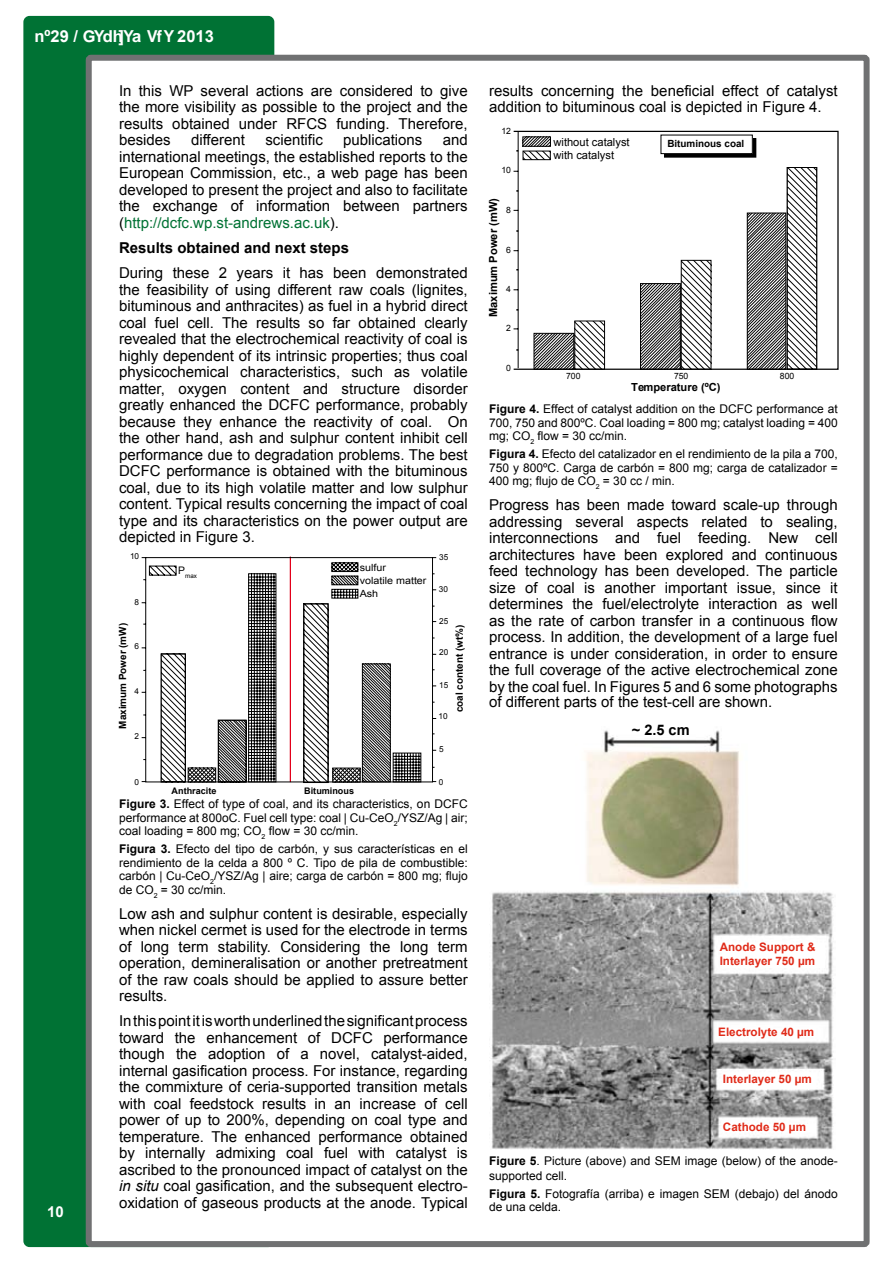
<style>
.page{position:relative;width:893px;height:1263px;background:#fff}
.page>*{position:absolute;margin:0;border:0;box-sizing:border-box;transform-origin:0 0}
.t1{font:700 16.5px "Arial";color:#fff}
.t2{font:15px/16.5px "Arial";color:#000;text-align:justify}
.t3{font:700 15px "Arial";color:#000}
.t4{font:700 15px "Arial";color:#fff}
.t5{font:700 14.55px "Arial";color:#000}
.t6{font:12px/13.5px "Arial";color:#000;text-align:justify}
.t7{font:700 11.7px/14px "Arial";color:#e02b19}
.t8{font:700 11.1px "Arial";color:#000}
.t9{font:11.1px "Arial";color:#000}
.t10{font:700 9.9px "Arial";color:#000}
.t11{font:9.9px/13.2px "Arial";color:#000;scale:1.08 1}
.t12{font:700 9px "Arial";color:#000}
.t13{font:8.7px "Arial";color:#000}
.t14{font:8.25px "Arial";color:#000}
.t15{font:6.3px "Arial";color:#000}
.s1{color:#007234}
.s2{font-weight:700}
.s3{font-style:italic}
</style>
<div class="page">
<div style="left:26px;top:19px;width:245px;height:1225px;background:#007234;border-radius:3px"></div>
<div style="left:23px;top:16px;width:251px;height:1231px;border:6px solid #007234;border-radius:3px"></div>
<div style="left:89px;top:58px;width:778px;height:1186px;background:#fff;border-radius:2px"></div>
<div style="left:86px;top:55px;width:784px;height:1192px;border:6px solid #707172;border-radius:2px"></div>
<svg style="left:141px;top:557px;width:296px;height:226px"></svg>
<svg style="left:149px;top:562px;width:272px;height:221px"></svg>
<div style="left:393px;top:753px;width:28px;height:29px;border:1px solid #000"></div>
<div style="left:664px;top:139px;width:92px;height:18px;background:#000"></div>
<div style="left:661px;top:135px;width:91px;height:19px;background:#fff"></div>
<div style="left:661px;top:135px;width:92px;height:19px;border:1px solid #000"></div>
<div style="left:522px;top:137px;width:29px;height:10px;border:1px solid #000"></div>
<svg style="left:747px;top:167px;width:68px;height:201px"></svg>
<div style="left:787px;top:167px;width:30px;height:202px;border:1px solid #000"></div>
<svg style="left:640px;top:260px;width:69px;height:108px"></svg>
<div style="left:681px;top:260px;width:30px;height:109px;border:1px solid #000"></div>
<svg style="left:534px;top:323px;width:69px;height:45px"></svg>
<div style="left:574px;top:321px;width:31px;height:48px;border:1px solid #000"></div>
<div style="left:513px;top:131px;width:326px;height:239px;border:1px solid #000"></div>
<hr style="left:518px;top:131px;width:1px;height:237px;background:#000">
<svg style="left:516px;top:137px;width:34px;height:23px"></svg>
<div style="left:523px;top:151px;width:28px;height:9px;border:1px solid #000"></div>
<img style="left:492px;top:730px;width:342px;height:419px">
<p class="t1" style="left:34px;top:25px;width:45px">nº29 /</p>
<p class="t1" style="left:177px;top:25px;width:38px">2013</p>
<p class="t2" style="left:119px;top:83px;width:350px">In this WP several actions are considered to give the more visibility as possible to the project and the results obtained under RFCS funding. Therefore, besides</p>
<p class="t2" style="left:191px;top:132px;width:55px">different</p>
<p class="t2" style="left:265px;top:132px;width:59px">scientific</p>
<p class="t2" style="left:343px;top:132px;width:81px">publications</p>
<p class="t2" style="left:119px;top:132px;width:350px;text-indent:324px">and international meetings, the established reports to the European Commission, etc., a web page has been developed to present the project and also to facilitate the exchange of information between partners (<span class="s1">http://dcfc.wp.st-andrews.ac.uk</span>).</p>
<p class="t3" style="left:119px;top:238px;width:232px">Results obtained and next steps</p>
<p class="t2" style="left:119px;top:265px;width:350px">During these 2 years it has been demonstrated the feasibility of using different raw coals (lignites, bituminous and anthracites) as fuel in a hybrid direct coal fuel cell. The results so far obtained clearly revealed that the electrochemical reactivity of coal is highly dependent of its intrinsic properties; thus coal physicochemical characteristics, such as volatile matter, oxygen content and structure disorder greatly enhanced the DCFC performance, probably because they enhance the reactivity of coal. On the other hand, ash and sulphur content inhibit cell performance due to degradation problems. The best DCFC performance is obtained with the bituminous coal, due to its high volatile matter and low sulphur content. Typical results concerning the impact of coal type and its characteristics on the power output are depicted in Figure 3.</p>
<p class="t14" style="left:130px;top:550px;width:11px">10</p>
<p class="t14" style="left:439px;top:551px;width:11px">35</p>
<p class="t14" style="left:135px;top:597px;width:6px">8</p>
<p class="t15" style="left:178px;top:571px;width:20px"><sup>P</sup>max</p>
<p class="t11" style="left:360px;top:560px;width:63px">sulfur<br>volatile matter<br>Ash</p>
<p class="t14" style="left:439px;top:584px;width:11px">30</p>
<p class="t14" style="left:439px;top:616px;width:11px">25</p>
<p class="t10" style="left:116px;top:729px;width:107px;rotate:-90deg">Maximum Power (mW)</p>
<p class="t10" style="left:453px;top:712px;width:89px;rotate:-90deg">coal content (wt%)</p>
<p class="t14" style="left:135px;top:641px;width:6px">6</p>
<p class="t14" style="left:439px;top:647px;width:11px">20</p>
<p class="t14" style="left:439px;top:680px;width:11px">15</p>
<p class="t14" style="left:135px;top:686px;width:6px">4</p>
<p class="t14" style="left:439px;top:711px;width:11px">10</p>
<p class="t4" style="left:47px;top:1202px;width:18px">10</p>
<p class="t14" style="left:135px;top:731px;width:6px">2</p>
<p class="t14" style="left:135px;top:776px;width:6px">0</p>
<p class="t12" style="left:172px;top:785px;width:46px">Anthracite</p>
<p class="t12" style="left:304px;top:785px;width:51px">Bituminous</p>
<p class="t14" style="left:439px;top:744px;width:6px">5</p>
<p class="t14" style="left:439px;top:776px;width:6px">0</p>
<p class="t6" style="left:119px;top:797px;width:350px"><span class="s2">Figure 3.</span> Effect of type of coal, and its characteristics, on DCFC performance at 800oC. Fuel cell type: coal | Cu-CeO<sub>2</sub>/YSZ/Ag | air; coal loading = 800 mg; CO<sub>2</sub> flow = 30 cc/min.</p>
<p class="t6" style="left:119px;top:842px;width:350px"><span class="s2">Figura 3.</span> Efecto del tipo de carbón, y sus características en el rendimiento de la celda a 800 º C. Tipo de pila de combustible: carbón | Cu-CeO<sub>2</sub>/YSZ/Ag | aire; carga de carbón = 800 mg; flujo de CO<sub>2</sub> = 30 cc/min.</p>
<p class="t2" style="left:119px;top:905px;width:350px">Low ash and sulphur content is desirable, especially when nickel cermet is used for the electrode in terms of long term stability. Considering the long term operation, demineralisation or another pretreatment of the raw coals should be applied to assure better results.</p>
<p class="t2" style="left:119px;top:1013px;width:350px">In this point it is worth underlined the significant process toward the enhancement of DCFC performance though the adoption of a novel, catalyst-aided, internal gasification process. For instance, regarding the commixture of ceria-supported transition metals with coal feedstock results in an increase of cell power of up to 200%, depending on coal type and temperature. The enhanced performance obtained by internally admixing coal fuel with catalyst is ascribed to the pronounced impact of catalyst on the <span class="s3">in situ</span> coal gasification, and the subsequent electro&shy;oxidation of gaseous products at the anode. Typical</p>
<p class="t2" style="left:489px;top:83px;width:350px">results concerning the beneficial effect of catalyst addition to bituminous coal is depicted in Figure 4.</p>
<p class="t13" style="left:501px;top:125px;width:11px">12</p>
<p class="t13" style="left:501px;top:164px;width:11px">10</p>
<p class="t8" style="left:486px;top:317px;width:120px;rotate:-90deg">Maximum Power (mW)</p>
<p class="t13" style="left:506px;top:204px;width:6px">8</p>
<p class="t13" style="left:506px;top:244px;width:6px">6</p>
<p class="t13" style="left:506px;top:284px;width:6px">4</p>
<p class="t13" style="left:506px;top:322px;width:6px">2</p>
<p class="t13" style="left:506px;top:362px;width:6px">0</p>
<p class="t9" style="left:553px;top:135px;width:78px">without catalyst</p>
<p class="t10" style="left:667px;top:137px;width:79px">Bituminous coal</p>
<p class="t9" style="left:553px;top:148px;width:62px">with catalyst</p>
<p class="t13" style="left:566px;top:370px;width:16px">700</p>
<p class="t13" style="left:674px;top:370px;width:16px">750</p>
<p class="t13" style="left:780px;top:370px;width:16px">800</p>
<p class="t6" style="left:489px;top:402px;width:350px"><span class="s2">Figure 4.</span> Effect of catalyst addition on the DCFC performance at 700, 750 and 800ºC. Coal loading = 800 mg; catalyst loading = 400 mg; CO<sub>2</sub> flow = 30 cc/min.</p>
<p class="t6" style="left:489px;top:447px;width:350px"><span class="s2">Figura 4.</span> Efecto del catalizador en el rendimiento de la pila a 700, 750 y 800ºC. Carga de carbón = 800 mg; carga de catalizador = 400 mg; flujo de CO<sub>2</sub> = 30 cc / min.</p>
<p class="t2" style="left:489px;top:497px;width:350px">Progress has been made toward scale-up through addressing several aspects related to sealing, interconnections and fuel feeding. New cell architectures have been explored and continuous feed technology has been developed. The particle size of coal is another important issue, since it determines the fuel/electrolyte interaction as well as the rate of carbon transfer in a continuous flow process. In addition, the development of a large fuel entrance is under consideration, in order to ensure the full coverage of the active electrochemical zone by the coal fuel. In Figures 5 and 6 some photographs</p>
<p class="t2" style="left:489px;top:693px;width:285px">of different parts of the test-cell are shown.</p>
<p class="t8" style="left:631px;top:379px;width:91px">Temperature (ºC)</p>
<p class="t5" style="left:632px;top:720px;width:59px">~ 2.5 cm</p>
<p class="t7" style="left:720px;top:940px;width:97px">Anode Support &amp;<br>Interlayer 750 µm</p>
<p class="t7" style="left:718px;top:1025px;width:97px">Electrolyte 40 µm</p>
<p class="t7" style="left:723px;top:1072px;width:90px">Interlayer 50 µm</p>
<p class="t7" style="left:723px;top:1120px;width:85px">Cathode 50 µm</p>
<p class="t6" style="left:489px;top:1153px;width:350px;line-height:15px"><span class="s2">Figure 5</span>. Picture (above) and SEM image (below) of the anode&shy;supported cell.</p>
<p class="t6" style="left:489px;top:1187px;width:350px"><span class="s2">Figura 5.</span> Fotografía (arriba) e imagen SEM (debajo) del ánodo de una celda.</p>
</div>
